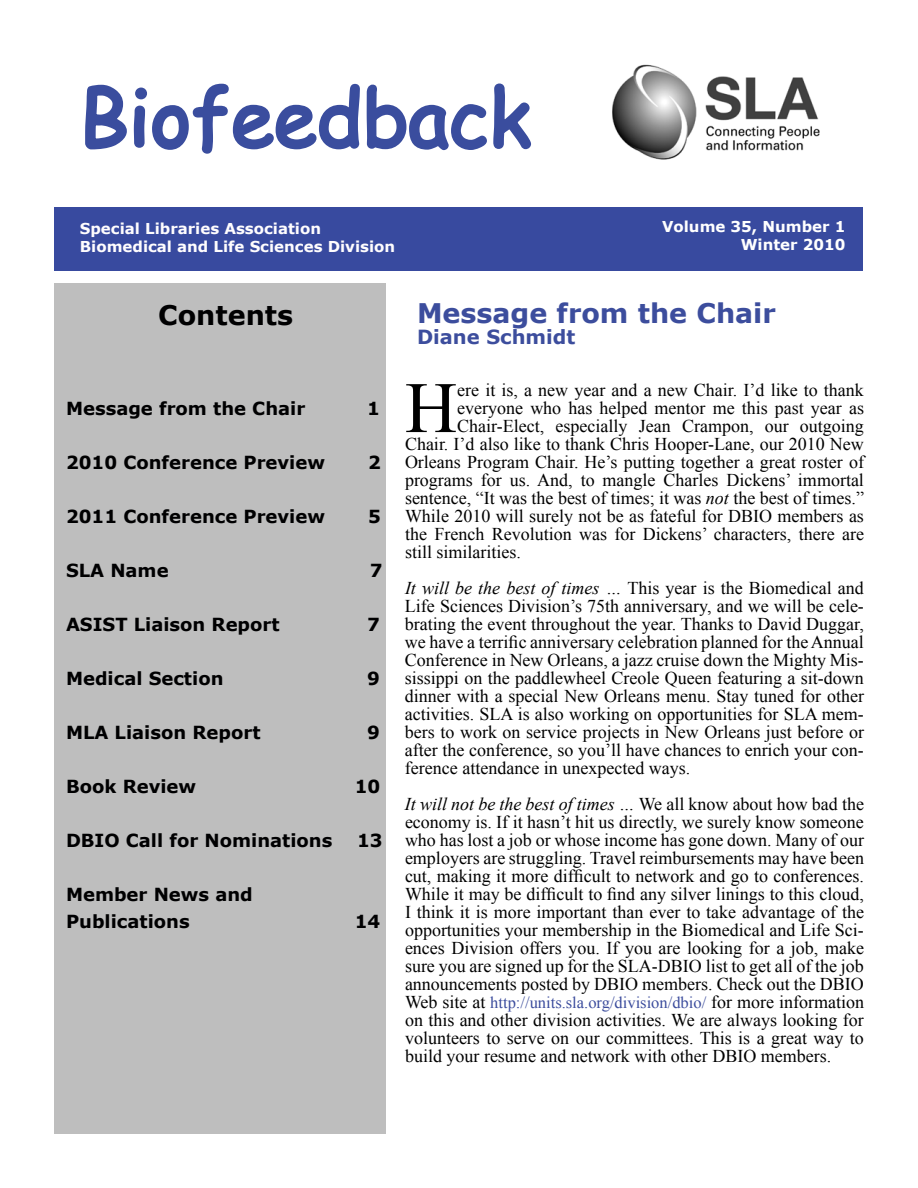
<style>
.page{position:relative;width:918px;height:1188px;background:#fff}
.page>*{position:absolute;margin:0;border:0;box-sizing:border-box;transform-origin:0 0}
.t1{font:78px "Comic Sans MS";color:#3a4d9e}
.t2{font:72.45px "Times New Roman";color:#000}
.t3{font:700 27px "Verdana";color:#3c4d9d}
.t4{font:700 27px "Verdana";color:#000001}
.t5{font:700 19.5px "Verdana";color:#3c4d9d}
.t6{font:18px/18px "Times New Roman";color:#000;text-align:justify}
.t7{font:700 18px/27px "Verdana";color:#000001}
.t8{font:16.5px "Times New Roman";color:#3c4d9d}
.t9{font:700 15px/18px "Verdana";color:#fffdfe}
.t10{font:700 15px/18px "Verdana";color:#fff;text-align:right}
.s1{font-style:italic}
.s2{font-size:18px;color:#000}
</style>
<div class="page">
<div style="left:54px;top:284px;width:331px;height:850px;background:#bebebe"></div>
<div style="left:55px;top:207px;width:808px;height:64px;background:#384a9f"></div>
<svg style="left:85px;top:83px;width:446px;height:71px"></svg>
<img style="left:612px;top:64px;width:208px;height:96px">
<h1 class="t1" style="left:79px;top:60px;width:453px">Biofeedback</h1>
<p class="t9" style="left:80px;top:219px;width:317px">Special Libraries Association<br>Biomedical and Life Sciences Division</p>
<p class="t10" style="left:662px;top:217px;width:185px">Volume 35, Number 1<br>Winter 2010</p>
<h3 class="t4" style="left:158px;top:298px;width:137px">Contents</h3>
<p class="t7" style="left:66px;top:395px;width:241px">Message from the Chair</p>
<p class="t7" style="left:367px;top:395px;width:14px">1</p>
<p class="t7" style="left:66px;top:449px;width:261px">2010 Conference Preview</p>
<p class="t7" style="left:368px;top:449px;width:14px">2</p>
<p class="t7" style="left:66px;top:503px;width:261px">2011 Conference Preview</p>
<p class="t7" style="left:368px;top:503px;width:14px">5</p>
<p class="t7" style="left:66px;top:557px;width:104px">SLA Name</p>
<p class="t7" style="left:370px;top:557px;width:14px">7</p>
<p class="t7" style="left:66px;top:611px;width:215px">ASIST Liaison Report</p>
<p class="t7" style="left:367px;top:611px;width:14px">7</p>
<p class="t7" style="left:66px;top:665px;width:159px">Medical Section</p>
<p class="t7" style="left:367px;top:665px;width:14px">9</p>
<p class="t7" style="left:66px;top:719px;width:196px">MLA Liaison Report</p>
<p class="t7" style="left:367px;top:719px;width:14px">9</p>
<p class="t7" style="left:66px;top:773px;width:132px">Book Review</p>
<p class="t7" style="left:355px;top:773px;width:27px">10</p>
<p class="t7" style="left:66px;top:827px;width:268px">DBIO Call for Nominations</p>
<p class="t7" style="left:357px;top:827px;width:27px">13</p>
<p class="t7" style="left:66px;top:881px;width:188px">Member News and<br>Publications</p>
<p class="t7" style="left:355px;top:908px;width:27px">14</p>
<h3 class="t3" style="left:417px;top:296px;width:360px">Message from the Chair</h3>
<p class="t5" style="left:417px;top:325px;width:160px">Diane Schmidt</p>
<h2 class="t2" style="left:405px;top:359px;width:54px">H</h2>
<p class="t6" style="left:457px;top:381px;width:408px">ere it is, a new year and a new Chair. I’d like to thank</p>
<p class="t6" style="left:457px;top:399px;width:408px">everyone who has helped mentor me this past year as</p>
<p class="t6" style="left:457px;top:417px;width:408px">Chair-Elect, especially Jean Crampon, our outgoing</p>
<p class="t6" style="left:405px;top:435px;width:460px">Chair. I’d also like to thank Chris Hooper-Lane, our 2010 New</p>
<p class="t6" style="left:405px;top:453px;width:461px">Orleans Program Chair. He’s putting together a great roster of</p>
<p class="t6" style="left:405px;top:471px;width:460px">programs for us. And, to mangle Charles Dickens’ immortal</p>
<p class="t6" style="left:405px;top:489px;width:461px">sentence, “It was the best of times; it was <span class="s1">not</span> the best of times.”</p>
<p class="t6" style="left:405px;top:507px;width:461px">While 2010 will surely not be as fateful for DBIO members as</p>
<p class="t6" style="left:405px;top:525px;width:461px">the French Revolution was for Dickens’ characters, there are</p>
<p class="t6" style="left:405px;top:543px;width:118px">still similarities.</p>
<p class="t6" style="left:405px;top:579px;width:461px"><span class="s1">It will be the best of times …</span> This year is the Biomedical and Life Sciences Division’s 75th anniversary, and we will be cele&shy;brating the event throughout the year. Thanks to David Duggar, we have a terrific anniversary celebration planned for the Annual Conference in New Orleans, a jazz cruise down the Mighty Mis&shy;sissippi on the paddlewheel Creole Queen featuring a sit-down dinner with a special New Orleans menu. Stay tuned for other activities. SLA is also working on opportunities for SLA mem&shy;bers to work on service projects in New Orleans just before or after the conference, so you’ll have chances to enrich your con&shy;ference attendance in unexpected ways.</p>
<p class="t6" style="left:405px;top:795px;width:461px"><span class="s1">It will not be the best of times …</span> We all know about how bad the economy is. If it hasn’t hit us directly, we surely know someone who has lost a job or whose income has gone down. Many of our employers are struggling. Travel reimbursements may have been cut, making it more difficult to network and go to conferences.<br>While it may be difficult to find any silver linings to this cloud, I think it is more important than ever to take advantage of the opportunities your membership in the Biomedical and Life Sci&shy;ences Division offers you. If you are looking for a job, make sure you are signed up for the SLA-DBIO list to get all of the job announcements posted by DBIO members. Check out the DBIO</p>
<p class="t8" style="left:405px;top:992px;width:461px"><span class="s2">Web site at</span> http://units.sla.org/division/dbio/ <span class="s2">for more information</span></p>
<p class="t6" style="left:405px;top:1011px;width:460px">on this and other division activities. We are always looking for volunteers to serve on our committees. This is a great way to build your resume and network with other DBIO members.</p>
</div>
